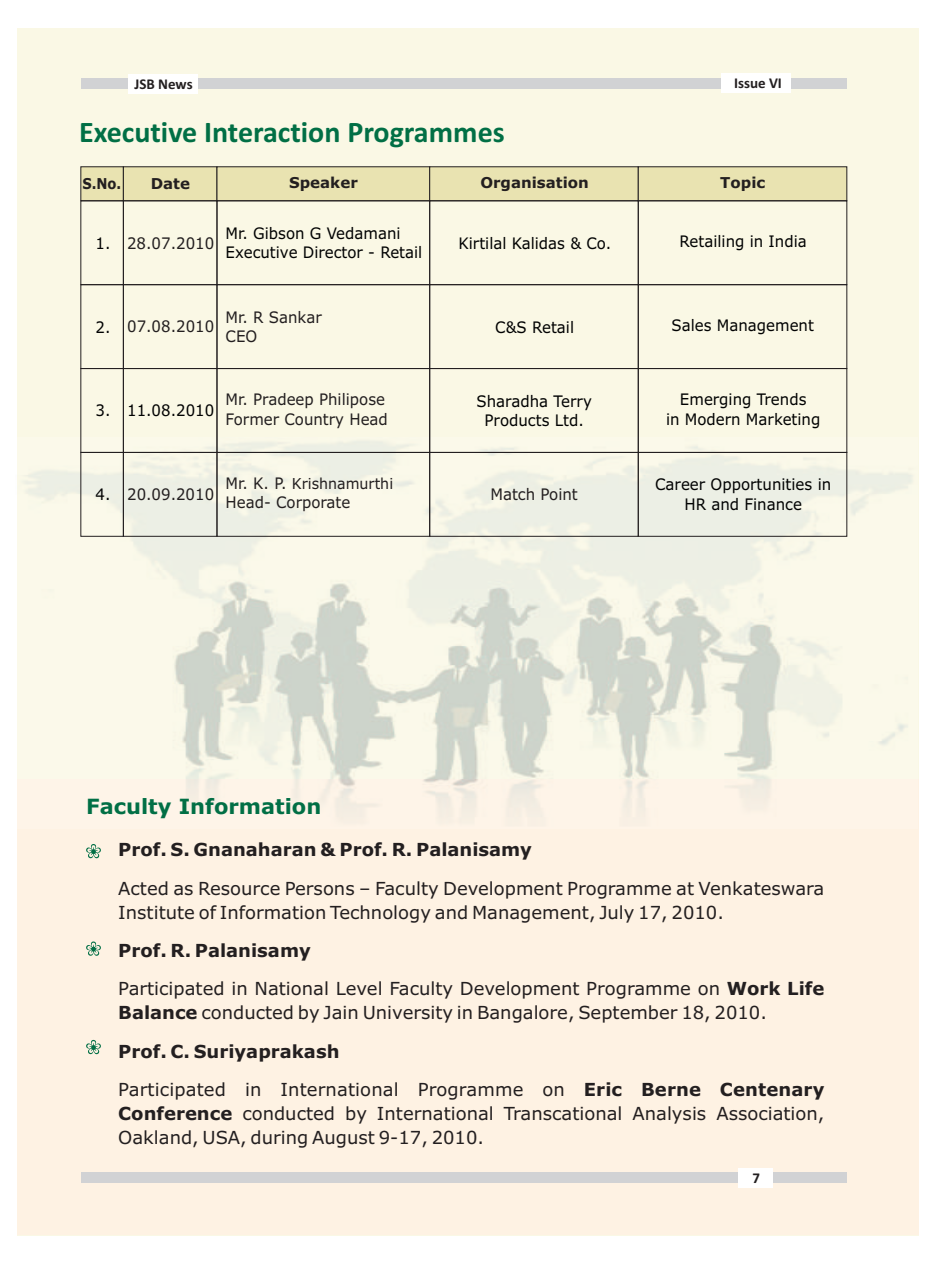
<style>
.page{position:relative;width:936px;height:1263px;background:#fff}
.page>*{position:absolute;margin:0;border:0;box-sizing:border-box;transform-origin:0 0}
.t1{font:700 30px "Calibri";color:#016f45}
.t2{font:700 21px "Verdana";color:#016f45}
.t3{font:18px/38.2px "Verdana";color:#231f20}
.t4{font:700 18px "Verdana";color:#231f20}
.t5{font:15.9px/19.2px "Verdana";color:#010202;text-align:center;scale:.94 1}
.t6{font:15.9px/19.2px "Verdana";color:#231f20;scale:.94 1}
.t7{font:15.15px "Verdana";color:#231f20;scale:.94 1}
.t8{font:700 15px "Verdana";color:#231f20}
.t9{font:700 15px "Calibri";color:#231f20}
.t10{font:700 15px "Verdana";color:#231f20;scale:.87 1}
.s1{color:#010202}
.s2{font-size:15.9px}
.s3{font-weight:700}
</style>
<div class="page">
<div style="left:17px;top:28px;width:901px;height:1207px;background:#faf8e5"></div>
<div style="left:81px;top:78px;width:765px;height:11px;background:#d1d2d4"></div>
<div style="left:128px;top:74px;width:70px;height:19px;background:#fff"></div>
<div style="left:721px;top:73px;width:69px;height:20px;background:#fff"></div>
<div style="left:17px;top:779px;width:901px;height:456px;background:#fef2e3"></div>
<div style="left:81px;top:1172px;width:765px;height:11px;background:#d1d2d4"></div>
<div style="left:738px;top:1168px;width:35px;height:19px;background:#fff"></div>
<img style="left:24px;top:438px;width:888px;height:379px">
<div style="left:80px;top:452px;width:44px;height:85px;border:1px solid #231f20"></div>
<div style="left:123px;top:200px;width:94px;height:85px;border:1px solid #231f20"></div>
<div style="left:123px;top:284px;width:94px;height:85px;border:1px solid #231f20"></div>
<div style="left:123px;top:368px;width:94px;height:85px;border:1px solid #231f20"></div>
<div style="left:123px;top:452px;width:94px;height:85px;border:1px solid #231f20"></div>
<div style="left:216px;top:200px;width:214px;height:85px;border:1px solid #231f20"></div>
<div style="left:216px;top:284px;width:214px;height:85px;border:1px solid #231f20"></div>
<div style="left:216px;top:368px;width:214px;height:85px;border:1px solid #231f20"></div>
<div style="left:216px;top:452px;width:214px;height:85px;border:1px solid #231f20"></div>
<div style="left:429px;top:200px;width:209px;height:85px;border:1px solid #231f20"></div>
<div style="left:429px;top:284px;width:209px;height:85px;border:1px solid #231f20"></div>
<div style="left:429px;top:368px;width:209px;height:85px;border:1px solid #231f20"></div>
<div style="left:429px;top:452px;width:209px;height:85px;border:1px solid #231f20"></div>
<svg style="left:80px;top:166px;width:767px;height:36px;background:#dcd6a8"></svg>
<div style="left:638px;top:200px;width:209px;height:85px;border:1px solid #231f20"></div>
<div style="left:638px;top:284px;width:209px;height:85px;border:1px solid #231f20"></div>
<div style="left:638px;top:368px;width:209px;height:85px;border:1px solid #231f20"></div>
<div style="left:638px;top:452px;width:209px;height:85px;border:1px solid #231f20"></div>
<svg style="left:86px;top:844px;width:15px;height:14px"></svg>
<svg style="left:86px;top:941px;width:15px;height:15px"></svg>
<svg style="left:86px;top:1040px;width:15px;height:14px"></svg>
<p class="t9" style="left:134px;top:78px;width:60px">JSB News</p>
<p class="t9" style="left:734px;top:76px;width:49px">Issue VI</p>
<h1 class="t1" style="left:79px;top:119px;width:427px">Executive Interaction Programmes</h1>
<p class="t10" style="left:82px;top:178px;width:46px">S.No.</p>
<p class="t8" style="left:151px;top:178px;width:41px">Date</p>
<p class="t8" style="left:289px;top:176px;width:70px">Speaker</p>
<p class="t8" style="left:480px;top:176px;width:110px">Organisation</p>
<p class="t8" style="left:720px;top:176px;width:46px">Topic</p>
<p class="t6" style="left:95px;top:234px;width:128px"><span class="s1">1.</span> 28.07.2010</p>
<p class="t5" style="left:225px;top:225px;width:211px;text-align:left">Mr. Gibson G Vedamani<br>Executive Director - Retail</p>
<p class="t5" style="left:458px;top:235px;width:164px">Kirtilal Kalidas &amp; Co.</p>
<p class="t5" style="left:679px;top:233px;width:137px">Retailing in India</p>
<p class="t6" style="left:95px;top:318px;width:128px"><span class="s1">2.</span> 07.08.2010</p>
<p class="t6" style="left:225px;top:309px;width:104px">Mr. R Sankar<br>CEO</p>
<p class="t5" style="left:495px;top:318px;width:85px">C&amp;S Retail</p>
<p class="t5" style="left:671px;top:317px;width:153px">Sales Management</p>
<p class="t5" style="left:95px;top:402px;width:128px">3. 11.08.2010</p>
<p class="t6" style="left:225px;top:391px;width:174px">Mr. Pradeep Philipose<br>Former Country Head</p>
<p class="t5" style="left:476px;top:393px;width:124px">Sharadha Terry<br>Products Ltd.</p>
<p class="t5" style="left:666px;top:391px;width:166px">Emerging Trends<br>in Modern Marketing</p>
<p class="t6" style="left:95px;top:486px;width:128px"><span class="s1">4.</span> 20.09.2010</p>
<p class="t7" style="left:225px;top:477px;width:180px"><span class="s2">Mr. K. P.</span> Krishnamurthi</p>
<p class="t6" style="left:225px;top:494px;width:134px">Head- Corporate</p>
<p class="t6" style="left:490px;top:486px;width:95px">Match Point</p>
<p class="t5" style="left:655px;top:476px;width:189px">Career Opportunities in<br>HR and Finance</p>
<p class="t2" style="left:86px;top:798px;width:237px">Faculty Information</p>
<p class="t4" style="left:118px;top:843px;width:415px">Prof. S. Gnanaharan &amp; Prof. R. Palanisamy</p>
<p class="t3" style="left:118px;top:878px;width:707px;line-height:24px">Acted as Resource Persons – Faculty Development Programme at Venkateswara<br>Institute of Information Technology and Management, July 17, 2010.</p>
<p class="t3" style="left:118px;top:933px;width:707px"><span class="s3">Prof. R. Palanisamy<br></span>Participated in National Level Faculty Development Programme on <span class="s3">Work Life</span></p>
<p class="t3" style="left:118px;top:995px;width:707px"><span class="s3">Balance</span> conducted by Jain University in Bangalore, September 18, 2010.<br><span class="s3">Prof. C. Suriyaprakash<br></span>Participated in International Programme on <span class="s3">Eric Berne Centenary</span></p>
<p class="t3" style="left:118px;top:1103px;width:707px;line-height:24px"><span class="s3">Conference</span> conducted by International Transcational Analysis Association,<br>Oakland, USA, during August 9-17, 2010.</p>
<p class="t9" style="left:752px;top:1171px;width:9px">7</p>
</div>
